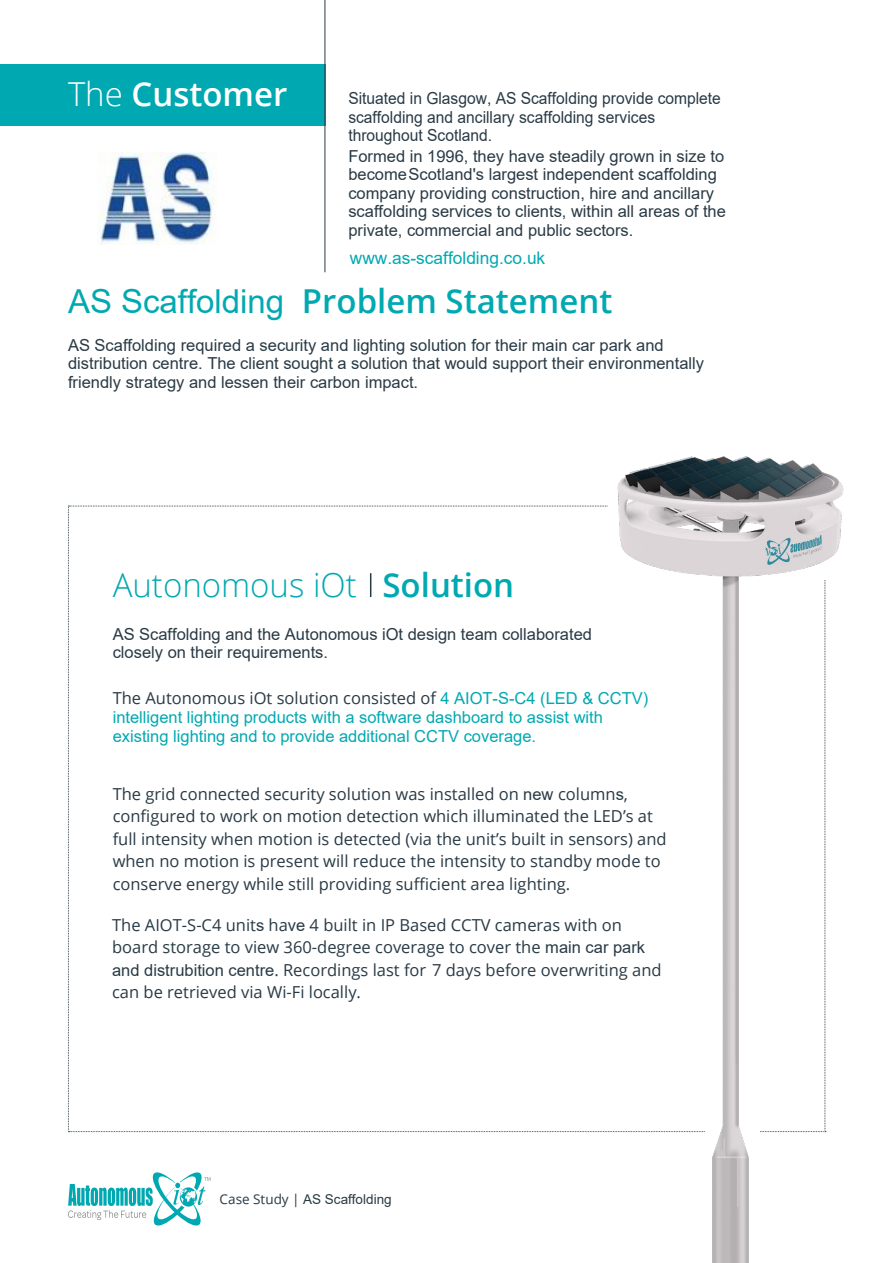
<style>
.page{position:relative;width:893px;height:1263px;background:#fff}
.page>*{position:absolute;margin:0;border:0;box-sizing:border-box;transform-origin:0 0}
.t1{font:600 33px "Open Sans";color:#00a9b1}
.t2{font:300 33px "Open Sans";color:#00a9b1}
.t3{font:600 33px "Open Sans";color:#fff}
.t4{font:17.4px "Arial";color:#00a9b1}
.t5{font:16.5px/22.5px "Open Sans";color:#293a45}
.t6{font:16.5px/18.5px "Arial";color:#293a45}
.t7{font:16.5px/18.5px "Arial";color:#00a9b1}
.t8{font:16.5px/18.5px "Arial";color:#293a45;scale:.95 1}
.t9{font:13.5px "Arial";color:#293a45}
.s1{font-weight:300}
.s2{font-family:"Arial";font-weight:400}
.s3{font-weight:600}
.s4{font-family:"Arial";color:#00a9b3}
.s5{font-family:"Arial";color:#00a9b1}
.s6{font-family:"Arial"}
.s7{font-family:"Open Sans"}
</style>
<div class="page">
<div style="left:0;top:65px;width:325px;height:61px;background:#00a9b1"></div>
<hr style="left:325px;top:0;width:1px;height:272px;background:#293a45">
<img style="left:613px;top:456px;width:231px;height:807px">
<svg style="left:68px;top:1172px;width:142px;height:54px"></svg>
<img style="left:99px;top:152px;width:117px;height:92px">
<p class="t3" style="left:68px;top:71px;width:221px"><span class="s1">The</span> Customer</p>
<p class="t8" style="left:348px;top:89px;width:394px">Situated in Glasgow, AS Scaffolding provide complete scaffolding and ancillary scaffolding services throughout Scotland.</p>
<p class="t6" style="left:348px;top:147px;width:379px">Formed in 1996, they have steadily grown in size to becomeScotland's largest independent scaffolding company providing construction, hire and ancillary scaffolding services to clients, within all areas of the private, commercial and public sectors.</p>
<p class="t4" style="left:350px;top:248px;width:197px">www.as-scaffolding.co.uk</p>
<h1 class="t1" style="left:68px;top:278px;width:546px"><span class="s2">AS Scaffolding</span> Problem Statement</h1>
<p class="t6" style="left:68px;top:336px;width:638px">AS Scaffolding required a security and lighting solution for their main car park and distribution centre. The client sought a solution that would support their environmentally friendly strategy and lessen their carbon impact.</p>
<h1 class="t2" style="left:113px;top:563px;width:403px">Autonomous iOt <span class="s3">Solution</span></h1>
<p class="t6" style="left:113px;top:624px;width:481px">AS Scaffolding and the Autonomous iOt design team collaborated closely on their requirements.</p>
<p class="t5" style="left:113px;top:686px;width:537px">The Autonomous iOt solution consisted of <span class="s4">4</span> <span class="s5">AIOT-S-C4 (LED &amp; CCTV)</span></p>
<p class="t7" style="left:113px;top:708px;width:492px">intelligent lighting products with a software dashboard to assist with existing lighting and to provide additional CCTV coverage.</p>
<p class="t5" style="left:113px;top:782px;width:555px">The grid connected security solution was installed on <span class="s6">new</span> column<span class="s6">s</span>, configured to work on motion detection which illuminated the LED’s at full intensity when motion is detected (via the unit’s built in sensors) and when no motion is present will reduce the intensity to standby mode to conserve energy while still providing sufficient area lighting.</p>
<p class="t5" style="left:112px;top:913px;width:551px">The AIOT-S-C4 unit<span class="s6">s</span> ha<span class="s6">ve</span> 4 built in IP Based CCTV cameras with on board storage to view 360-degree coverage to cover the <span class="s6">main car park and distrubition centre</span>. Recordings last for 7 days before overwriting and can be retrieved via Wi-Fi locally.</p>
<p class="t9" style="left:220px;top:1191px;width:174px"><span class="s7">Case Study |</span> AS Scaffolding</p>
</div>
